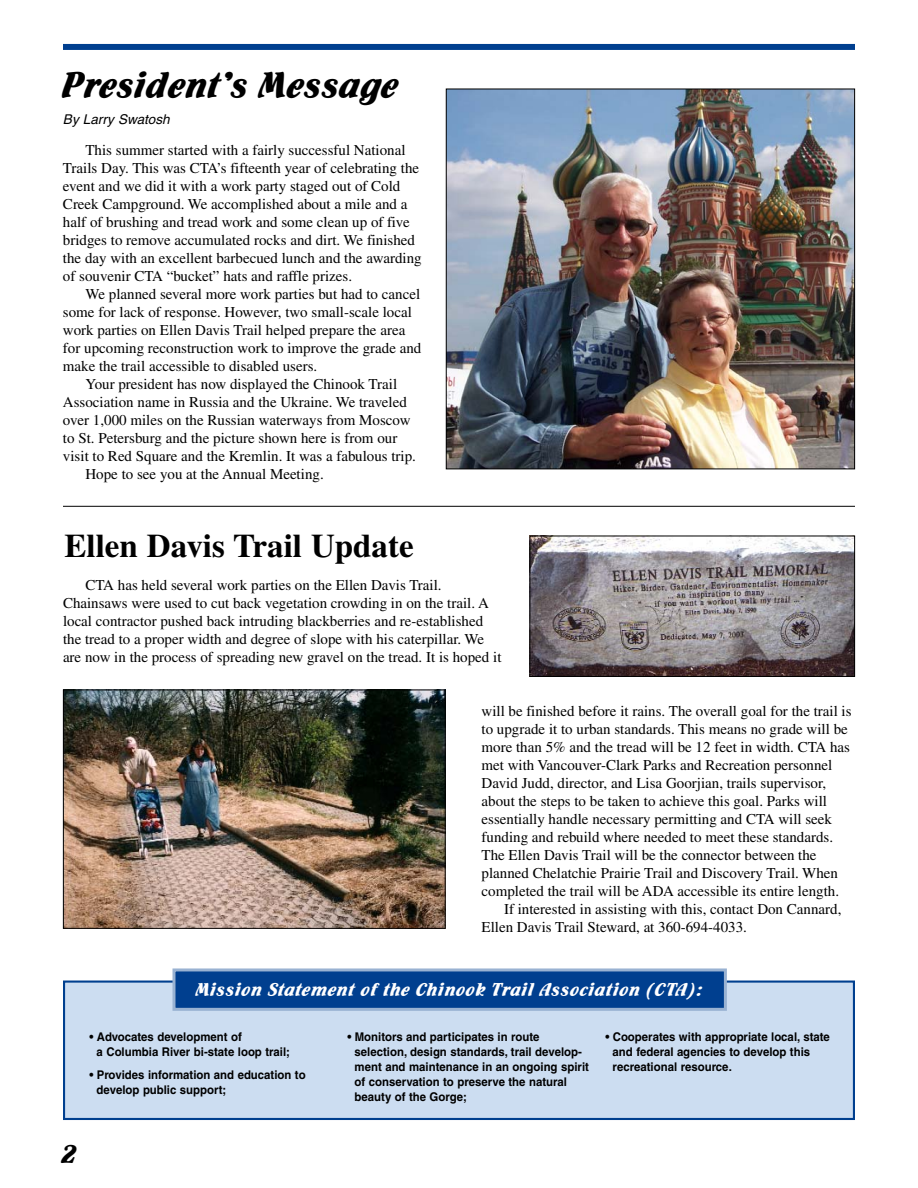
<style>
.page{position:relative;width:918px;height:1188px;background:#fff}
.page>*{position:absolute;margin:0;border:0;box-sizing:border-box;transform-origin:0 0}
.t1{font:39px "Flamenco D";letter-spacing:.035em;color:#000}
.t2{font:700 33px "Times";color:#000}
.t3{font:27px "Flamenco D";color:#000}
.t4{font:19.5px "Flamenco D";letter-spacing:.055em;color:#fff}
.t5{font:15px/18px "Times";color:#000}
.t6{font:italic 13.5px "Helvetica";color:#000}
.t7{font:700 12px/15px "Helvetica";color:#000;scale:.95 1}
</style>
<div class="page">
<div style="left:63px;top:44px;width:792px;height:6px;background:#003f8f"></div>
<img style="left:448px;top:91px;width:405px;height:376px">
<div style="left:446px;top:89px;width:409px;height:380px;border:1px solid #000"></div>
<img style="left:65px;top:692px;width:379px;height:235px">
<div style="left:63px;top:690px;width:383px;height:239px;border:1px solid #000"></div>
<svg style="left:63px;top:506px;width:793px;height:171px"></svg>
<div style="left:64px;top:982px;width:790px;height:137px;background:#ccddf1"></div>
<div style="left:63px;top:981px;width:792px;height:139px;border:2px solid #003f8f"></div>
<div style="left:174px;top:970px;width:551px;height:39px;background:#003f8f"></div>
<div style="left:173px;top:968px;width:554px;height:43px;border:3px solid #99b2d2"></div>
<h1 class="t1" style="left:63px;top:70px;width:337px">President’s Message</h1>
<p class="t6" style="left:63px;top:114px;width:111px">By Larry Swatosh</p>
<p class="t5" style="left:63px;top:142px;width:360px;text-indent:22px">This summer started with a fairly successful National Trails Day. This was CTA’s fifteenth year of celebrating the event and we did it with a work party staged out of Cold Creek Campground. We accomplished about a mile and a half of brushing and tread work and some clean up of five bridges to remove accumulated rocks and dirt. We finished the day with an excellent barbecued lunch and the awarding of souvenir CTA “bucket” hats and raffle prizes.</p>
<p class="t5" style="left:85px;top:286px;width:336px">We planned several more work parties but had to cancel</p>
<p class="t5" style="left:63px;top:304px;width:350px">some for lack of response. However, two small-scale local</p>
<p class="t5" style="left:63px;top:322px;width:344px">work parties on Ellen Davis Trail helped prepare the area</p>
<p class="t5" style="left:63px;top:340px;width:360px">for upcoming reconstruction work to improve the grade and</p>
<p class="t5" style="left:63px;top:358px;width:256px">make the trail accessible to disabled users.</p>
<p class="t5" style="left:85px;top:376px;width:313px">Your president has now displayed the Chinook Trail</p>
<p class="t5" style="left:63px;top:394px;width:345px">Association name in Russia and the Ukraine. We traveled</p>
<p class="t5" style="left:63px;top:412px;width:349px">over 1,000 miles on the Russian waterways from Moscow</p>
<p class="t5" style="left:63px;top:430px;width:336px">to St. Petersburg and the picture shown here is from our</p>
<p class="t5" style="left:63px;top:448px;width:355px">visit to Red Square and the Kremlin. It was a fabulous trip.</p>
<p class="t5" style="left:85px;top:466px;width:240px">Hope to see you at the Annual Meeting.</p>
<h2 class="t2" style="left:64px;top:534px;width:351px">Ellen Davis Trail Update</h2>
<p class="t5" style="left:63px;top:577px;width:440px;text-indent:22px">CTA has held several work parties on the Ellen Davis Trail.<br>Chainsaws were used to cut back vegetation crowding in on the trail. A local contractor pushed back intruding blackberries and re-established the tread to a proper width and degree of slope with his caterpillar. We are now in the process of spreading new gravel on the tread. It is hoped it</p>
<p class="t5" style="left:482px;top:703px;width:372px">will be finished before it rains. The overall goal for the trail is</p>
<p class="t5" style="left:482px;top:721px;width:368px">to upgrade it to urban standards. This means no grade will be</p>
<p class="t5" style="left:482px;top:739px;width:370px">more than 5% and the tread will be 12 feet in width. CTA has</p>
<p class="t5" style="left:482px;top:757px;width:352px">met with Vancouver-Clark Parks and Recreation personnel</p>
<p class="t5" style="left:482px;top:775px;width:346px">David Judd, director, and Lisa Goorjian, trails supervisor,</p>
<p class="t5" style="left:482px;top:793px;width:347px">about the steps to be taken to achieve this goal. Parks will</p>
<p class="t5" style="left:482px;top:811px;width:352px">essentially handle necessary permitting and CTA will seek</p>
<p class="t5" style="left:482px;top:829px;width:353px">funding and rebuild where needed to meet these standards.</p>
<p class="t5" style="left:482px;top:847px;width:337px">The Ellen Davis Trail will be the connector between the</p>
<p class="t5" style="left:482px;top:865px;width:358px">planned Chelatchie Prairie Trail and Discovery Trail. When</p>
<p class="t5" style="left:482px;top:883px;width:359px">completed the trail will be ADA accessible its entire length.</p>
<p class="t5" style="left:504px;top:901px;width:339px">If interested in assisting with this, contact Don Cannard,</p>
<p class="t5" style="left:482px;top:919px;width:267px">Ellen Davis Trail Steward, at 360-694-4033.</p>
<h3 class="t4" style="left:196px;top:982px;width:509px">Mission Statement of the Chinook Trail Association (CTA):</h3>
<p class="t7" style="left:97px;top:1030px;width:205px;text-indent:-7px">• Advocates development of<br>a Columbia River bi-state loop trail;</p>
<p class="t7" style="left:97px;top:1069px;width:222px;text-indent:-7px">• Provides information and education to develop public support;</p>
<h3 class="t3" style="left:62px;top:1143px;width:16px">2</h3>
<p class="t7" style="left:355px;top:1030px;width:248px;text-indent:-7px">• Monitors and participates in route selection, design standards, trail develop&shy;ment and maintenance in an ongoing spirit of conservation to preserve the natural beauty of the Gorge;</p>
<p class="t7" style="left:613px;top:1030px;width:230px;text-indent:-7px">• Cooperates with appropriate local, state and federal agencies to develop this recreational resource.</p>
</div>
